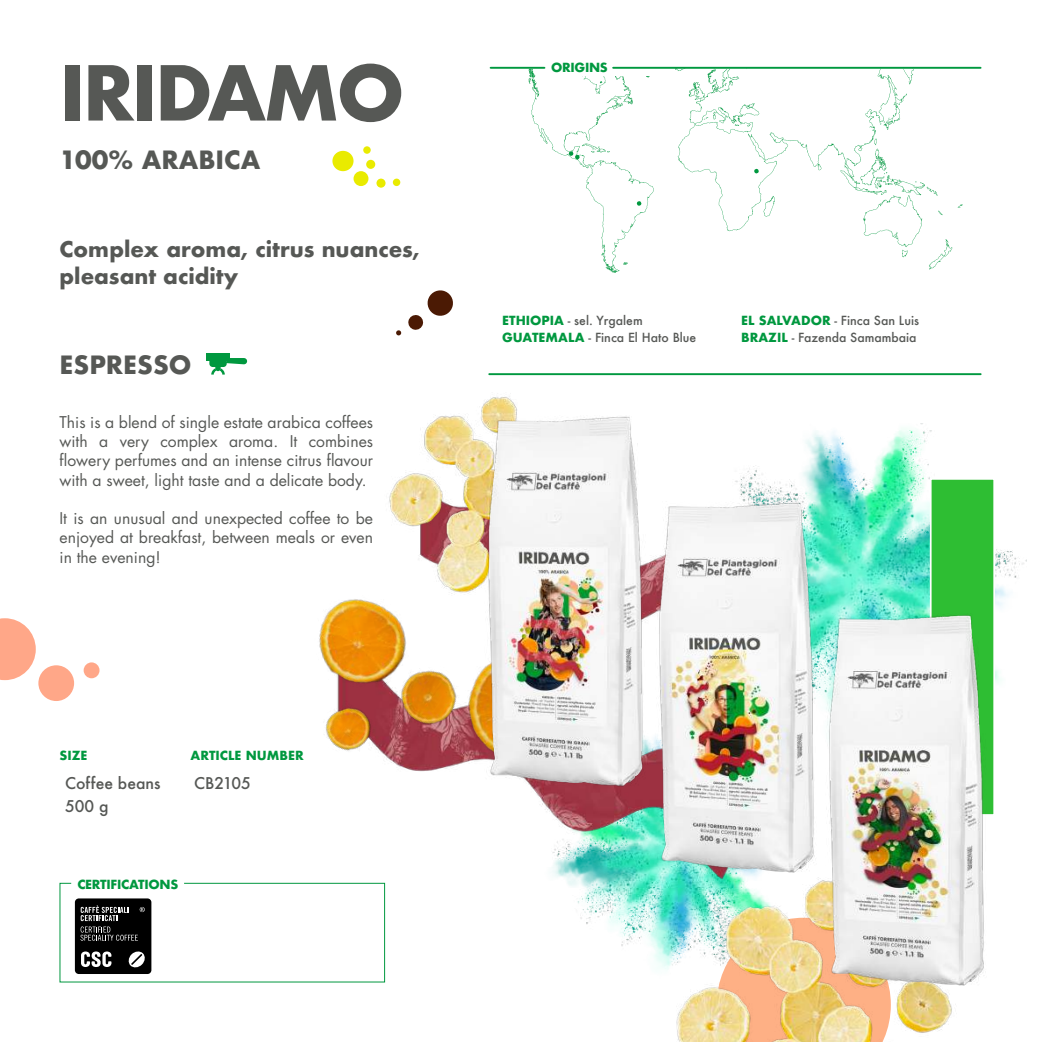
<style>
.page{position:relative;width:1042px;height:1042px;background:#fff}
.page>*{position:absolute;margin:0;border:0;box-sizing:border-box;transform-origin:0 0}
.t1{font:700 73.5px "Futura";letter-spacing:-.04em;color:#565855}
.t2{font:700 24.5px "Futura";color:#565855}
.t3{font:700 21px/26.2px "Futura";color:#565855}
.t4{font:15.75px/19.2px "Futura Std";color:#565855;text-align:justify}
.t5{font:500 15.75px/23.4px "Futura";color:#565855}
.t6{font:500 12.25px/17.5px "Futura";color:#565855}
.t7{font:700 12.25px "Futura";letter-spacing:-.025em;color:#00983f}
.t8{font:700 12.25px "Futura";color:#00983f}
.s1{font-weight:700;color:#00983f}
</style>
<div class="page">
<svg style="left:59px;top:882px;width:326px;height:101px"></svg>
<hr style="left:488px;top:373px;width:493px;height:2px;background:#00983f">
<hr style="left:613px;top:67px;width:367px;height:2px;background:#00983f">
<hr style="left:490px;top:67px;width:54px;height:2px;background:#00983f">
<div style="left:206px;top:353px;width:24px;height:8px;background:#00983f"></div>
<svg style="left:209px;top:358px;width:38px;height:16px"></svg>
<svg style="left:528px;top:68px;width:434px;height:205px"></svg>
<img style="left:805px;top:423px;width:222px;height:150px">
<img style="left:580px;top:910px;width:89px;height:60px">
<img style="left:221px;top:456px;width:650px;height:454px">
<img style="left:283px;top:536px;width:281px;height:288px">
<img style="left:302px;top:618px;width:91px;height:188px">
<img style="left:385px;top:456px;width:8px;height:152px">
<svg style="left:408px;top:290px;width:45px;height:40px"></svg>
<svg style="left:396px;top:330px;width:5px;height:6px"></svg>
<svg style="left:0;top:618px;width:36px;height:62px"></svg>
<div style="left:38px;top:665px;width:36px;height:36px;background:#ffa788;border-radius:50%"></div>
<div style="left:84px;top:662px;width:15px;height:16px;background:#ffa788;border-radius:50%"></div>
<div style="left:930px;top:478px;width:65px;height:338px;background:#2ebe33;border:2px solid #fff"></div>
<img style="left:669px;top:902px;width:282px;height:140px">
<div style="left:353px;top:171px;width:15px;height:15px;background:#e9eb00;border-radius:50%"></div>
<div style="left:332px;top:151px;width:21px;height:20px;background:#e9eb00;border-radius:50%"></div>
<div style="left:376px;top:179px;width:9px;height:9px;background:#e9eb00;border-radius:50%"></div>
<div style="left:366px;top:160px;width:9px;height:9px;background:#e9eb00;border-radius:50%"></div>
<div style="left:393px;top:179px;width:7px;height:7px;background:#e9eb00;border-radius:50%"></div>
<div style="left:363px;top:146px;width:8px;height:8px;background:#e9eb00;border-radius:50%"></div>
<img style="left:393px;top:375px;width:348px;height:441px">
<img style="left:564px;top:461px;width:348px;height:441px">
<img style="left:735px;top:573px;width:282px;height:441px">
<h1 class="t1" style="left:60px;top:40px;width:346px">IRIDAMO</h1>
<h2 class="t2" style="left:60px;top:142px;width:202px">100% ARABICA</h2>
<h3 class="t3" style="left:60px;top:236px;width:362px">Complex aroma, citrus nuances, pleasant acidity</h3>
<h2 class="t2" style="left:60px;top:347px;width:134px">ESPRESSO</h2>
<p class="t4" style="left:60px;top:412px;width:315px">This is a blend of single estate arabica coffees with a very complex aroma. It combines flowery perfumes and an intense citrus flavour with a sweet, light taste and a delicate body.</p>
<p class="t4" style="left:60px;top:509px;width:315px">It is an unusual and unexpected coffee to be enjoyed at breakfast, between meals or even in the evening!</p>
<p class="t7" style="left:60px;top:746px;width:29px">SIZE</p>
<p class="t8" style="left:190px;top:746px;width:115px">ARTICLE NUMBER</p>
<p class="t5" style="left:65px;top:771px;width:97px">Coffee beans<br>500 g</p>
<p class="t5" style="left:194px;top:771px;width:58px">CB2105</p>
<p class="t7" style="left:77px;top:875px;width:102px">CERTIFICATIONS</p>
<p class="t7" style="left:551px;top:58px;width:58px">ORIGINS</p>
<p class="t6" style="left:502px;top:311px;width:196px"><span class="s1">ETHIOPIA</span> - sel. Yrgalem<br><span class="s1">GUATEMALA</span> - Finca El Hato Blue</p>
<p class="t6" style="left:741px;top:311px;width:179px"><span class="s1">EL SALVADOR</span> - Finca San Luis<br><span class="s1">BRAZIL</span> - Fazenda Samambaia</p>
</div>
